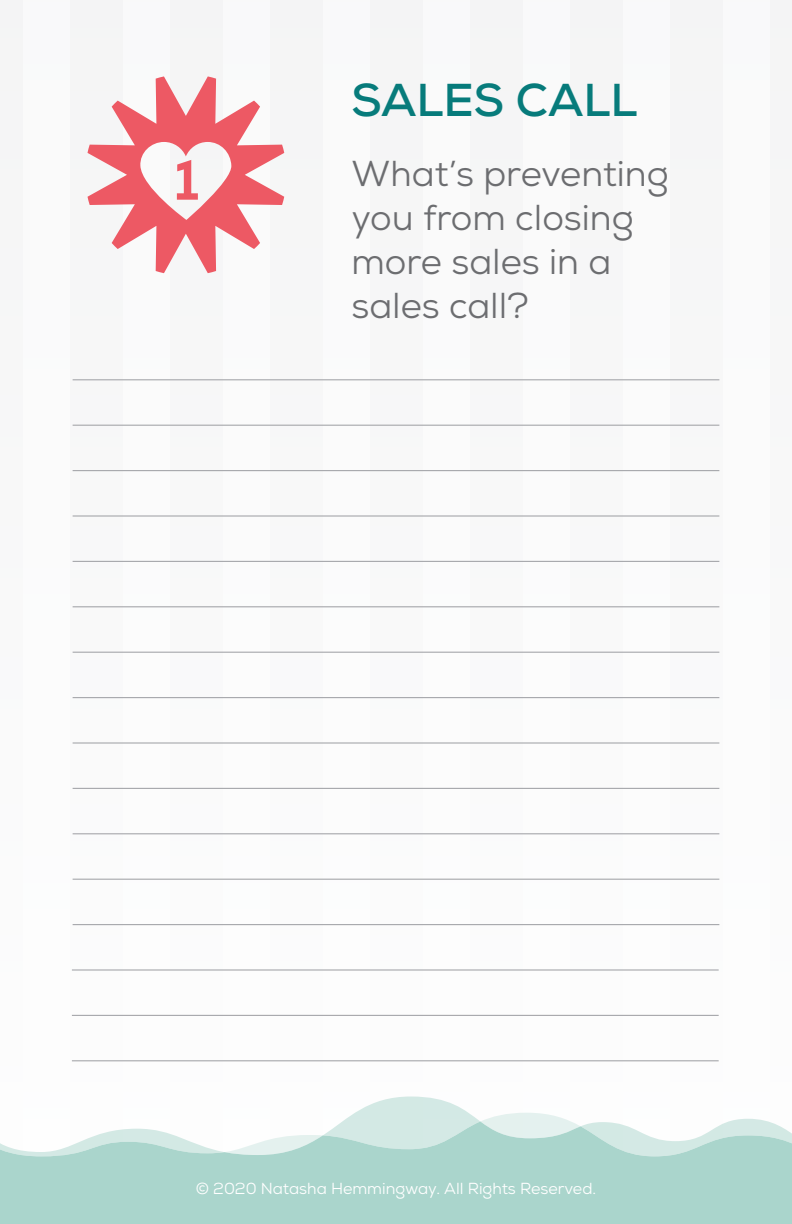
<style>
.page{position:relative;width:792px;height:1224px;background:#f8f9f9}
.page>*{position:absolute;margin:0;border:0;box-sizing:border-box;transform-origin:0 0}
.t1{font:800 56.8px "Nexa";color:#ed5964}
.t2{font:700 46px "Nexa";color:#077b7b}
.t3{font:36px/44px "Nexa";color:#6c6d70}
.t4{font:16px "Nexa";color:#fff}
</style>
<div class="page">
<div style="left:24px;top:0;width:46px;height:1224px;background:#fff"></div>
<div style="left:124px;top:0;width:46px;height:1224px;background:#fff"></div>
<div style="left:223px;top:0;width:47px;height:1224px;background:#fff"></div>
<div style="left:323px;top:0;width:47px;height:1224px;background:#fff"></div>
<div style="left:423px;top:0;width:46px;height:1224px;background:#fff"></div>
<div style="left:523px;top:0;width:46px;height:1224px;background:#fff"></div>
<div style="left:623px;top:0;width:46px;height:1224px;background:#fff"></div>
<div style="left:723px;top:0;width:46px;height:1224px;background:#fff"></div>
<div style="left:0;top:1160px;width:792px;height:64px;background:#aad5cc"></div>
<svg style="left:355px;top:1097px;width:113px;height:16px;fill:#d3e9e5"></svg>
<svg style="left:0;top:1113px;width:792px;height:47px"></svg>
<hr style="left:73px;top:379px;width:646px;height:1px;background:#a8a9ad">
<hr style="left:73px;top:425px;width:646px;height:1px;background:#a8a9ad">
<hr style="left:73px;top:470px;width:646px;height:1px;background:#a8a9ad">
<hr style="left:73px;top:515px;width:646px;height:2px;background:#a8a9ad">
<hr style="left:73px;top:561px;width:646px;height:1px;background:#a8a9ad">
<hr style="left:73px;top:606px;width:646px;height:1px;background:#a8a9ad">
<hr style="left:73px;top:652px;width:646px;height:1px;background:#a8a9ad">
<hr style="left:73px;top:697px;width:646px;height:1px;background:#a8a9ad">
<hr style="left:73px;top:742px;width:646px;height:2px;background:#a8a9ad">
<hr style="left:73px;top:788px;width:646px;height:1px;background:#a8a9ad">
<hr style="left:73px;top:833px;width:646px;height:1px;background:#a8a9ad">
<hr style="left:73px;top:879px;width:646px;height:1px;background:#a8a9ad">
<hr style="left:73px;top:924px;width:646px;height:1px;background:#a8a9ad">
<hr style="left:72px;top:969px;width:647px;height:2px;background:#a8a9ad">
<hr style="left:72px;top:1015px;width:647px;height:1px;background:#a8a9ad">
<hr style="left:72px;top:1060px;width:647px;height:1px;background:#a8a9ad">
<svg style="left:88px;top:76px;width:196px;height:197px"></svg>
<h1 class="t1" style="left:174px;top:145px;width:27px">1</h1>
<p class="t2" style="left:351px;top:71px;width:287px">SALES CALL</p>
<p class="t3" style="left:351px;top:152px;width:319px">What’s preventing you from closing more sales in a sales call?</p>
<p class="t4" style="left:196px;top:1178px;width:402px">© 2020 Natasha Hemmingway. All Rights Reserved.</p>
</div>
